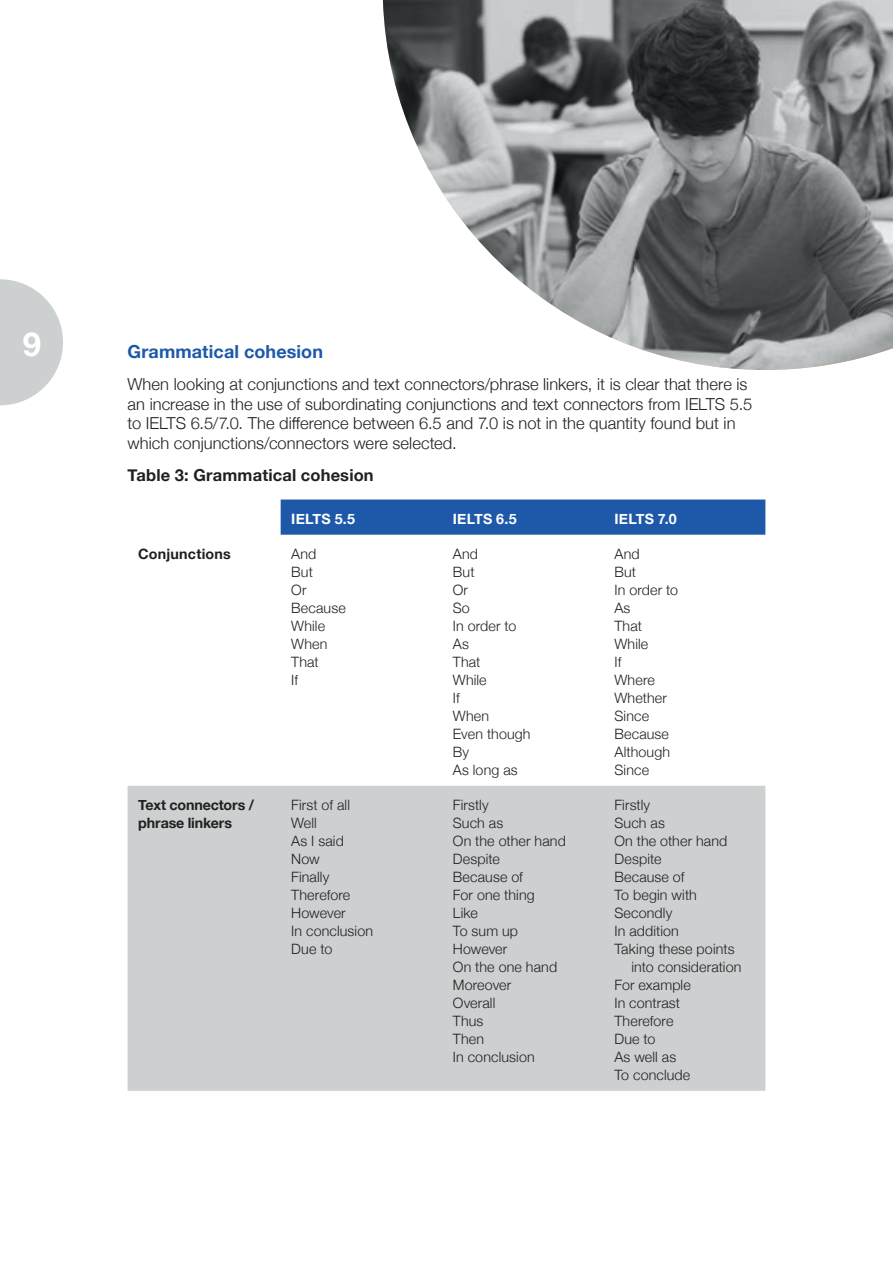
<style>
.page{position:relative;width:893px;height:1263px;background:#fff}
.page>*{position:absolute;margin:0;border:0;box-sizing:border-box;transform-origin:0 0}
.t1{font:700 33px "Helvetica Neue";color:#fff}
.t2{font:700 18px "Helvetica Neue";letter-spacing:.005em;color:#1e59a9}
.t3{font:300 16.5px/19.5px "Helvetica Neue";letter-spacing:.005em;color:#231f20}
.t4{font:700 16.5px "Helvetica Neue";letter-spacing:.01em;color:#231f20}
.t5{font:300 14.25px/18px "Helvetica Neue";letter-spacing:.01em;color:#231f20}
.t6{font:700 14.25px/18px "Helvetica Neue";letter-spacing:-.01em;color:#231f20}
.t7{font:700 14.25px "Helvetica Neue";letter-spacing:.015em;color:#fff}
.t8{font:700 14.25px "Helvetica Neue";letter-spacing:.015em;color:#231f20}
</style>
<div class="page">
<img style="left:383px;top:0;width:510px;height:370px">
<div style="left:281px;top:499px;width:484px;height:36px;background:#1e59a9"></div>
<div style="left:128px;top:786px;width:637px;height:305px;background:#ccd0d0"></div>
<svg style="left:0;top:279px;width:63px;height:126px"></svg>
<h1 class="t1" style="left:23px;top:319px;width:20px">9</h1>
<p class="t2" style="left:128px;top:337px;width:197px">Grammatical cohesion</p>
<p class="t3" style="left:128px;top:373px;width:621px">When looking at conjunctions and text connectors/phrase linkers, it is clear that there is an increase in the use of subordinating conjunctions and text connectors from IELTS</p>
<p class="t3" style="left:128px;top:393px;width:626px;text-indent:602px">5.5 to IELTS 6.5/7.0. The difference between 6.5 and 7.0 is not in the quantity found but in which conjunctions/connectors were selected.</p>
<p class="t4" style="left:128px;top:462px;width:248px">Table 3: Grammatical cohesion</p>
<p class="t7" style="left:291px;top:508px;width:65px">IELTS 5.5</p>
<p class="t7" style="left:453px;top:508px;width:65px">IELTS 6.5</p>
<p class="t7" style="left:614px;top:508px;width:64px">IELTS 7.0</p>
<p class="t8" style="left:138px;top:543px;width:94px">Conjunctions</p>
<p class="t5" style="left:291px;top:544px;width:56px">And<br>But<br>Or<br>Because<br>While<br>When<br>That<br>If</p>
<p class="t5" style="left:453px;top:544px;width:79px">And<br>But<br>Or<br>So<br>In order to<br>As<br>That<br>While<br>If<br>When<br>Even though<br>By<br>As long as</p>
<p class="t5" style="left:614px;top:544px;width:65px">And<br>But<br>In order to<br>As<br>That<br>While<br>If<br>Where<br>Whether<br>Since<br>Because<br>Although<br>Since</p>
<p class="t6" style="left:138px;top:796px;width:117px">Text connectors / phrase linkers</p>
<p class="t5" style="left:291px;top:795px;width:83px">First of all<br>Well<br>As I said<br>Now<br>Finally<br>Therefore<br>However<br>In conclusion<br>Due to</p>
<p class="t5" style="left:453px;top:795px;width:114px">Firstly<br>Such as<br>On the other hand<br>Despite<br>Because of<br>For one thing<br>Like<br>To sum up<br>However<br>On the one hand<br>Moreover<br>Overall<br>Thus<br>Then<br>In conclusion</p>
<p class="t5" style="left:614px;top:795px;width:37px">Firstly</p>
<p class="t5" style="left:614px;top:813px;width:52px">Such as</p>
<p class="t5" style="left:614px;top:831px;width:114px">On the other hand</p>
<p class="t5" style="left:614px;top:849px;width:49px">Despite</p>
<p class="t5" style="left:614px;top:867px;width:72px">Because of</p>
<p class="t5" style="left:614px;top:885px;width:84px">To begin with</p>
<p class="t5" style="left:614px;top:903px;width:59px">Secondly</p>
<p class="t5" style="left:614px;top:921px;width:66px">In addition</p>
<p class="t5" style="left:614px;top:939px;width:122px">Taking these points</p>
<p class="t5" style="left:631px;top:957px;width:112px">into consideration</p>
<p class="t5" style="left:614px;top:975px;width:78px">For example</p>
<p class="t5" style="left:614px;top:993px;width:67px">In contrast</p>
<p class="t5" style="left:614px;top:1011px;width:61px">Therefore</p>
<p class="t5" style="left:614px;top:1029px;width:43px">Due to</p>
<p class="t5" style="left:614px;top:1047px;width:63px">As well as</p>
<p class="t5" style="left:614px;top:1065px;width:77px">To conclude</p>
</div>
